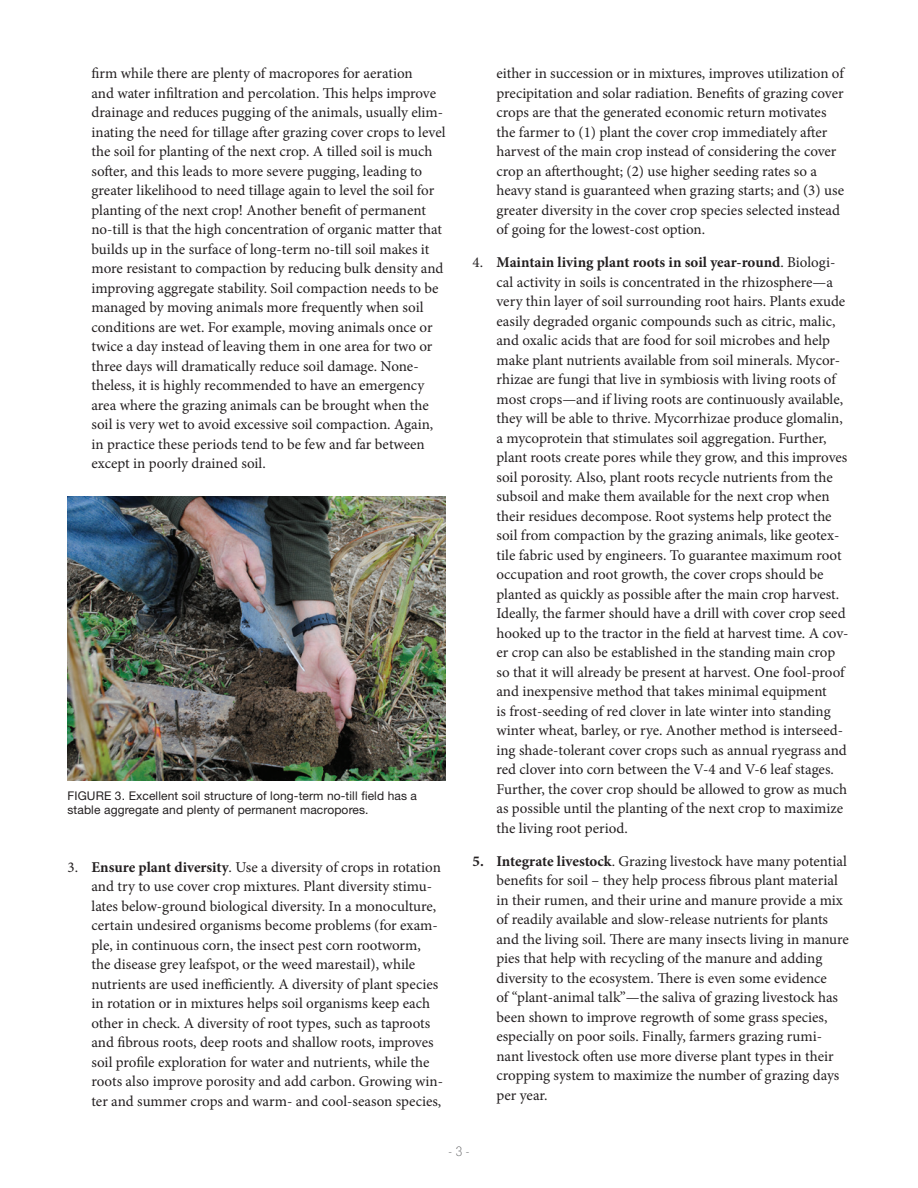
<style>
.page{position:relative;width:918px;height:1188px;background:#fff}
.page>*{position:absolute;margin:0;border:0;box-sizing:border-box;transform-origin:0 0}
.t1{font:15px/19.5px "Minion Pro";color:#231f20}
.t2{font:100 condensed 13.5px "Helvetica Neue LT Std";color:#57585a}
.Photo_Fig_Text{font:12px/14.4px "Helvetica Neue LT Std";letter-spacing:.01em;color:#231f20}
.s1{font-weight:700}
</style>
<div class="page">
<img style="left:68px;top:497px;width:378px;height:284px">
<p class="t1" style="left:92px;top:64px;width:355px">firm while there are plenty of macropores for aeration<br>and water infiltration and percolation. This helps improve drainage and reduces pugging of the animals, usually elim&shy;inating the need for tillage after grazing cover crops to level the soil for planting of the next crop. A tilled soil is much softer, and this leads to more severe pugging, leading to greater likelihood to need tillage again to level the soil for planting of the next crop! Another benefit of permanent no-till is that the high concentration of organic matter that builds up in the surface of long-term no-till soil makes it more resistant to compaction by reducing bulk density and improving aggregate stability. Soil compaction needs to be managed by moving animals more frequently when soil conditions are wet. For example, moving animals once or twice a day instead of leaving them in one area for two or three days will dramatically reduce soil damage. None&shy;theless, it is highly recommended to have an emergency area where the grazing animals can be brought when the soil is very wet to avoid excessive soil compaction. Again, in practice these periods tend to be few and far between except in poorly drained soil.</p>
<p class="Photo_Fig_Text" style="left:68px;top:788px;width:351px">FIGURE 3. Excellent soil structure of long-term no-till field has a stable aggregate and plenty of permanent macropores.</p>
<p class="t1" style="left:92px;top:857px;width:353px;text-indent:-24px">3. <span class="s1">Ensure plant diversity</span>. Use a diversity of crops in rotation and try to use cover crop mixtures. Plant diversity stimu&shy;lates below-ground biological diversity. In a monoculture, certain undesired organisms become problems (for exam&shy;ple, in continuous corn, the insect pest corn rootworm, the disease grey leafspot, or the weed marestail), while nutrients are used inefficiently. A diversity of plant species in rotation or in mixtures helps soil organisms keep each other in check. A diversity of root types, such as taproots and fibrous roots, deep roots and shallow roots, improves soil profile exploration for water and nutrients, while the roots also improve porosity and add carbon. Growing win&shy;ter and summer crops and warm- and cool-season species,</p>
<p class="t1" style="left:496px;top:64px;width:349px">either in succession or in mixtures, improves utilization of precipitation and solar radiation. Benefits of grazing cover crops are that the generated economic return motivates the farmer to (1) plant the cover crop immediately after harvest of the main crop instead of considering the cover crop an afterthought; (2) use higher seeding rates so a heavy stand is guaranteed when grazing starts; and (3) use greater diversity in the cover crop species selected instead of going for the lowest-cost option.</p>
<p class="t1" style="left:496px;top:253px;width:354px;text-indent:-24px">4. <span class="s1">Maintain living plant roots in soil year-round</span>. Biologi&shy;cal activity in soils is concentrated in the rhizosphere—a very thin layer of soil surrounding root hairs. Plants exude easily degraded organic compounds such as citric, malic, and oxalic acids that are food for soil microbes and help make plant nutrients available from soil minerals. Mycor&shy;rhizae are fungi that live in symbiosis with living roots of most crops—and if living roots are continuously available, they will be able to thrive. Mycorrhizae produce glomalin, a mycoprotein that stimulates soil aggregation. Further, plant roots create pores while they grow, and this improves soil porosity. Also, plant roots recycle nutrients from the subsoil and make them available for the next crop when their residues decompose. Root systems help protect the soil from compaction by the grazing animals, like geotex&shy;tile fabric used by engineers. To guarantee maximum root occupation and root growth, the cover crops should be planted as quickly as possible after the main crop harvest.<br>Ideally, the farmer should have a drill with cover crop seed hooked up to the tractor in the field at harvest time. A cov&shy;er crop can also be established in the standing main crop so that it will already be present at harvest. One fool-proof and inexpensive method that takes minimal equipment<br>is frost-seeding of red clover in late winter into standing winter wheat, barley, or rye. Another method is interseed&shy;ing shade-tolerant cover crops such as annual ryegrass and red clover into corn between the V-4 and V-6 leaf stages.<br>Further, the cover crop should be allowed to grow as much as possible until the planting of the next crop to maximize the living root period.</p>
<p class="t1" style="left:496px;top:851px;width:354px;text-indent:-24px"><span class="s1">5. Integrate livestock</span>. Grazing livestock have many potential benefits for soil – they help process fibrous plant material in their rumen, and their urine and manure provide a mix of readily available and slow-release nutrients for plants and the living soil. There are many insects living in manure pies that help with recycling of the manure and adding diversity to the ecosystem. There is even some evidence<br>of “plant-animal talk”—the saliva of grazing livestock has been shown to improve regrowth of some grass species, especially on poor soils. Finally, farmers grazing rumi&shy;nant livestock often use more diverse plant types in their cropping system to maximize the number of grazing days per year.</p>
<p class="t2" style="left:448px;top:1143px;width:23px">- 3 -</p>
</div>
